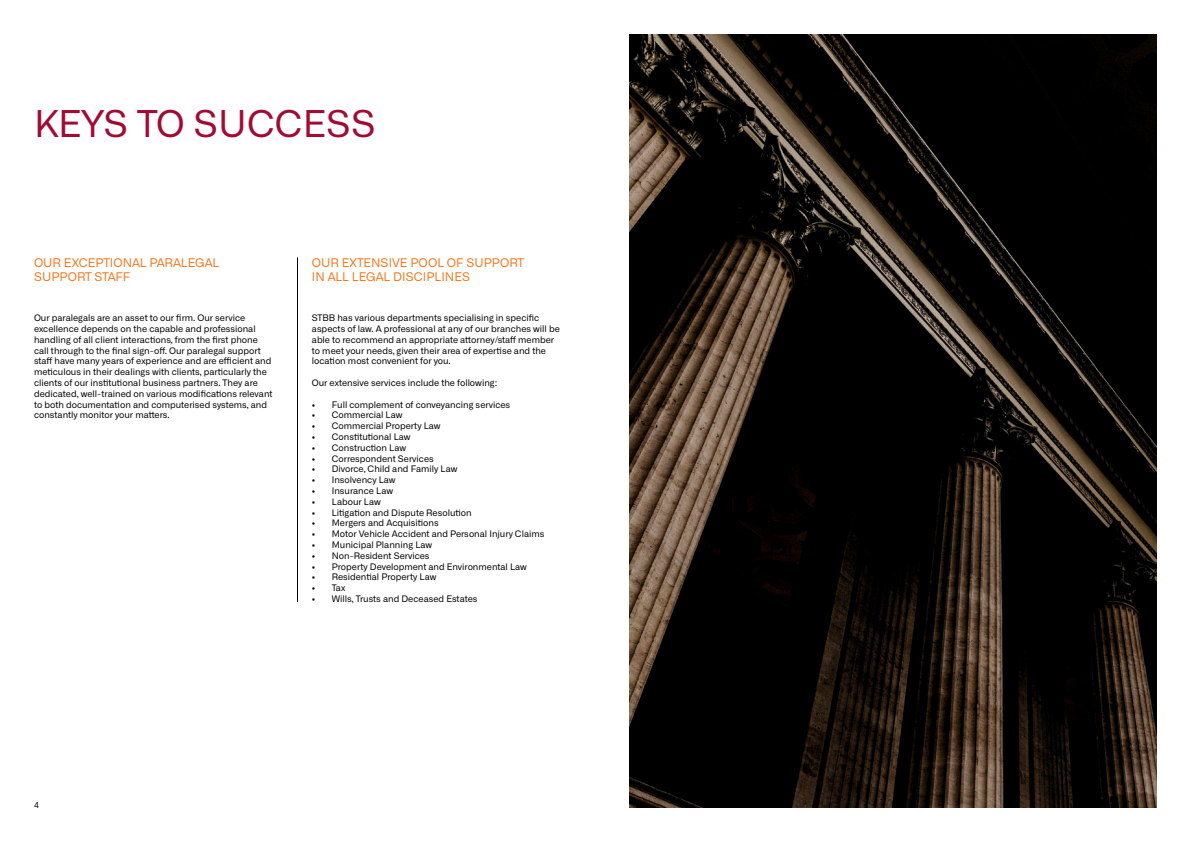
<style>
.page{position:relative;width:1191px;height:842px;background:#fff}
.page>*{position:absolute;margin:0;border:0;box-sizing:border-box;transform-origin:0 0}
.t1{font:37px "Alliance No.1";letter-spacing:-.005em;color:#a20b33}
.t2{font:12px/14.4px "Alliance No.1";color:#f4791f}
.t3{font:9px/10.8px "Alliance No.1";color:#000}
.t4{font:8px "Alliance No.1";color:#000}
</style>
<div class="page">
<img style="left:629px;top:34px;width:528px;height:774px">
<hr style="left:297px;top:258px;width:1px;height:344px;background:#000">
<h1 class="t1" style="left:34px;top:101px;width:343px">KEYS TO SUCCESS</h1>
<h2 class="t2" style="left:34px;top:255px;width:187px">OUR EXCEPTIONAL PARALEGAL<br>SUPPORT STAFF</h2>
<h2 class="t2" style="left:312px;top:255px;width:214px">OUR EXTENSIVE POOL OF SUPPORT<br>IN ALL LEGAL DISCIPLINES</h2>
<p class="t3" style="left:312px;top:313px;width:249px">STBB has various departments specialising in specific aspects of law. A professional at any of our branches will be able to recommend an appropriate attorney/staff member to meet your needs, given their area of expertise and the location most convenient for you.</p>
<p class="t3" style="left:312px;top:377px;width:187px">Our extensive services include the following:</p>
<p class="t3" style="left:312px;top:399px;width:200px">• Full complement of conveyancing services</p>
<p class="t3" style="left:312px;top:410px;width:92px">• Commercial Law</p>
<p class="t3" style="left:312px;top:421px;width:130px">• Commercial Property Law</p>
<p class="t3" style="left:312px;top:431px;width:100px">• Constitutional Law</p>
<p class="t3" style="left:312px;top:442px;width:96px">• Construction Law</p>
<p class="t3" style="left:312px;top:453px;width:123px">• Correspondent Services</p>
<p class="t3" style="left:312px;top:464px;width:147px">• Divorce, Child and Family Law</p>
<p class="t3" style="left:312px;top:475px;width:85px">• Insolvency Law</p>
<p class="t3" style="left:312px;top:485px;width:83px">• Insurance Law</p>
<p class="t3" style="left:312px;top:496px;width:70px">• Labour Law</p>
<p class="t3" style="left:312px;top:507px;width:161px">• Litigation and Dispute Resolution</p>
<p class="t3" style="left:312px;top:518px;width:128px">• Mergers and Acquisitions</p>
<p class="t3" style="left:312px;top:529px;width:234px">• Motor Vehicle Accident and Personal Injury Claims</p>
<p class="t3" style="left:312px;top:539px;width:122px">• Municipal Planning Law</p>
<p class="t3" style="left:312px;top:550px;width:119px">• Non-Resident Services</p>
<p class="t3" style="left:312px;top:561px;width:216px">• Property Development and Environmental Law</p>
<p class="t3" style="left:312px;top:572px;width:126px">• Residential Property Law</p>
<p class="t3" style="left:312px;top:583px;width:35px">• Tax</p>
<p class="t3" style="left:312px;top:593px;width:167px">• Wills, Trusts and Deceased Estates</p>
<p class="t3" style="left:34px;top:313px;width:240px">Our paralegals are an asset to our firm. Our service excellence depends on the capable and professional handling of all client interactions, from the first phone call through to the final sign-off. Our paralegal support staff have many years of experience and are efficient and meticulous in their dealings with clients, particularly the clients of our institutional business partners. They are dedicated, well-trained on various modifications relevant to both documentation and computerised systems, and constantly monitor your matters.</p>
<p class="t4" style="left:34px;top:800px;width:6px">4</p>
</div>
